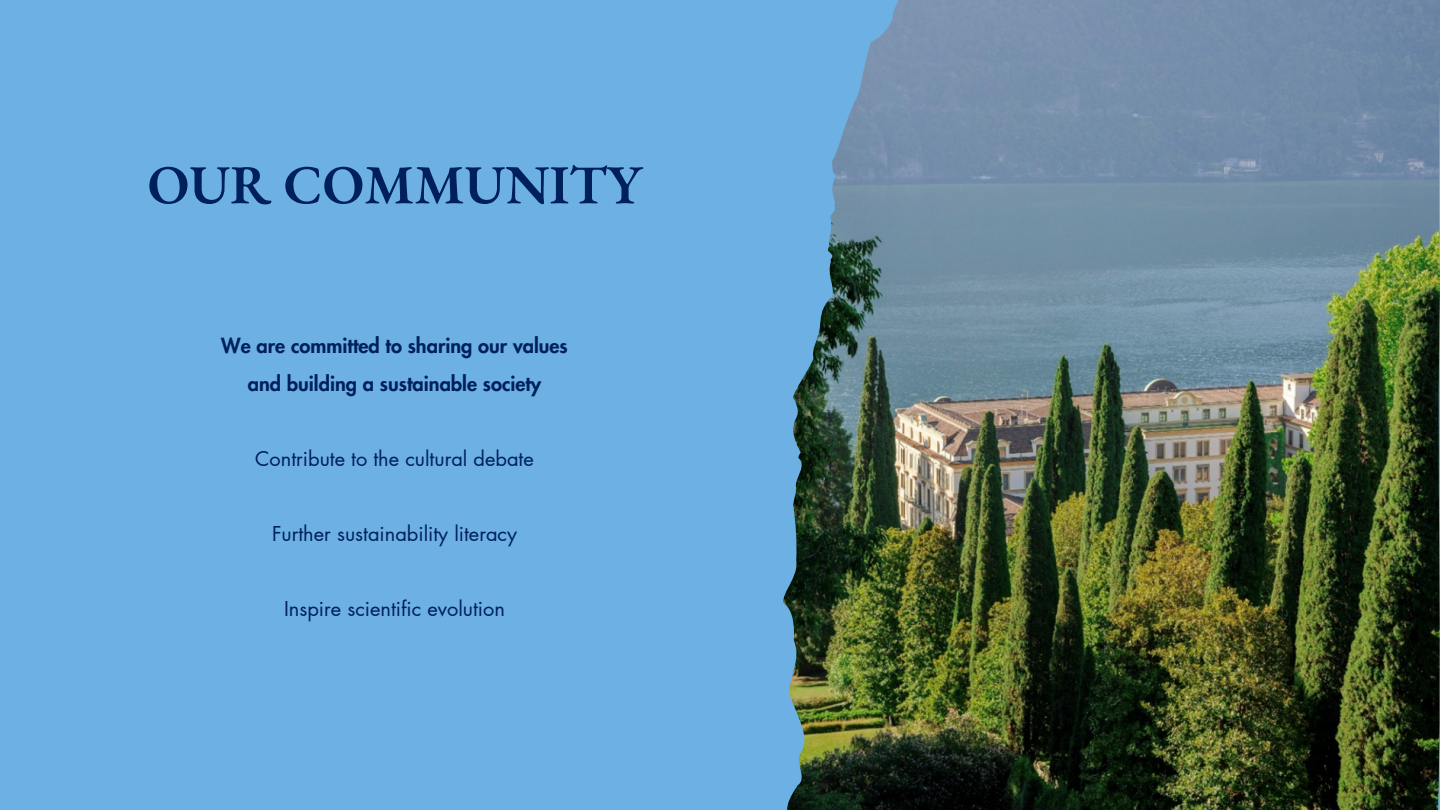
<style>
.page{position:relative;width:1440px;height:810px;background:#6cb0e4}
.page>*{position:absolute;margin:0;border:0;box-sizing:border-box;transform-origin:0 0}
.t1{font:600 55px "EB Garamond";color:#00205b}
.t2{font:20px "Futura LT Pro";color:#00205b}
.t3{font:800 20px/37.5px "Futura LT Pro";color:#00205b;text-align:center}
</style>
<div class="page">
<img style="left:784px;top:0;width:656px;height:810px">
<h2 class="t1" style="left:148px;top:148px;width:496px">OUR COMMUNITY</h2>
<p class="t3" style="left:221px;top:328px;width:348px">We are committed to sharing our values and building a sustainable society</p>
<p class="t2" style="left:255px;top:449px;width:280px">Contribute to the cultural debate</p>
<p class="t2" style="left:272px;top:524px;width:247px">Further sustainability literacy</p>
<p class="t2" style="left:284px;top:599px;width:222px">Inspire scientific evolution</p>
</div>
